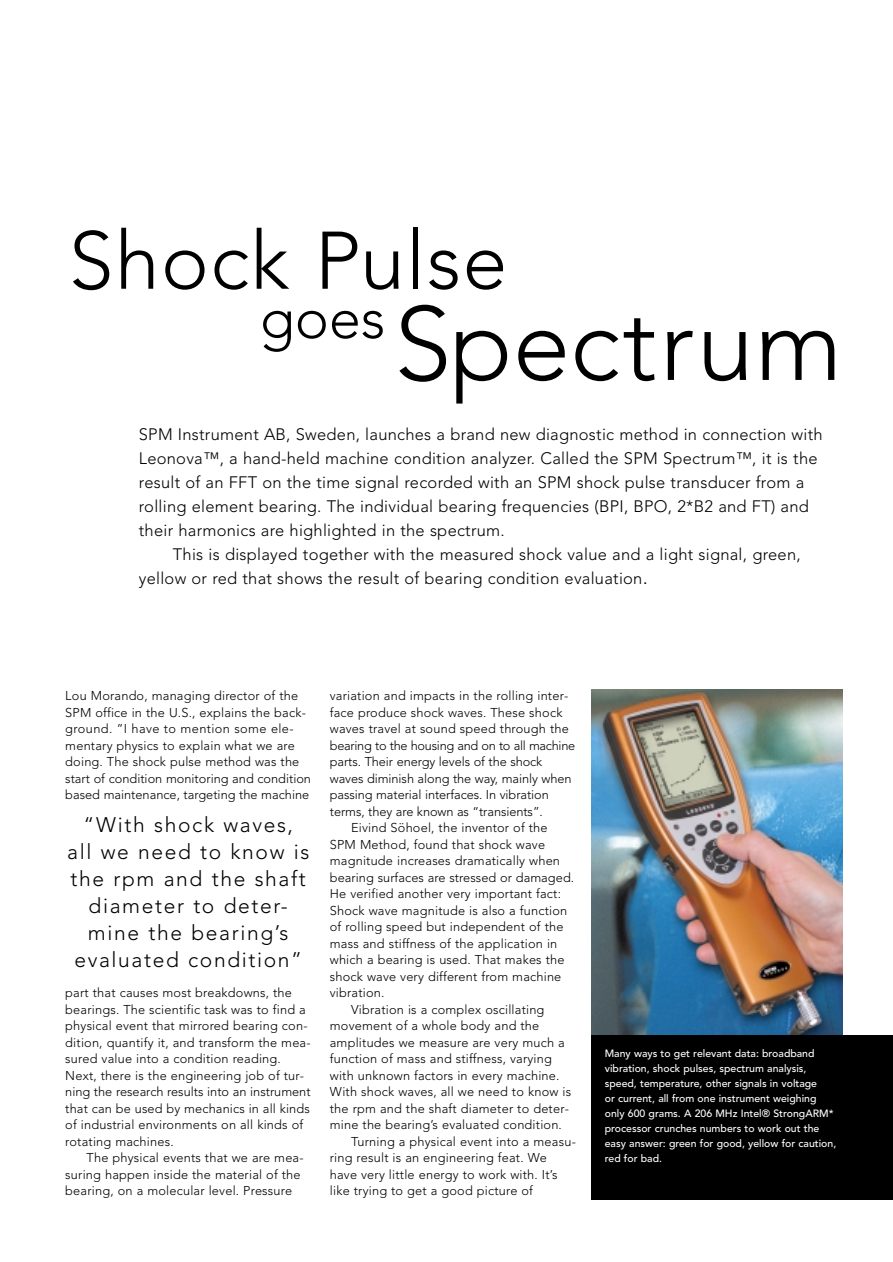
<style>
.page{position:relative;width:893px;height:1262px;background:#fff}
.page>*{position:absolute;margin:0;border:0;box-sizing:border-box;transform-origin:0 0}
.t1{font:300 103.65px "Avenir";color:#000}
.t2{font:300 80.7px "Avenir";letter-spacing:.015em;color:#000}
.t3{font:300 21px/27px "Avenir";letter-spacing:.08em;color:#000;text-align:center}
.t4{font:300 16.5px/24px "Avenir";letter-spacing:.015em;color:#000}
.t5{font:300 12.75px/16.5px "Avenir";letter-spacing:.015em;color:#000}
.t6{font:300 12.75px "Avenir";letter-spacing:-.005em;color:#000}
.t7{font:300 12.75px "Avenir";letter-spacing:-.02em;color:#000}
.t8{font:500 10.5px/15px "Avenir";color:#fff}
.s1{font-size:19.5px}
</style>
<div class="page">
<img style="left:591px;top:689px;width:251px;height:345px">
<div style="left:591px;top:1034px;width:301px;height:165px;background:#000"></div>
<h2 class="t2" style="left:69px;top:228px;width:440px">Shock Pulse</h2>
<h1 class="t1" style="left:259px;top:301px;width:584px"><sup>goes</sup> Spectrum</h1>
<p class="t4" style="left:139px;top:423px;width:685px">SPM Instrument AB, Sweden, launches a brand new diagnostic method in connection with Leonova™, a hand-held machine condition analyzer. Called the SPM Spectrum™, it is the result of an FFT on the time signal recorded with an SPM shock pulse transducer from a rolling element bearing. The individual bearing frequencies (BPI, BPO, 2*B2 and FT) and their harmonics are highlighted in the spectrum.</p>
<p class="t4" style="left:139px;top:543px;width:663px;text-indent:34px">This is displayed together with the measured shock value and a light signal, green, yellow or red that shows the result of bearing condition evaluation<span class="s1">.</span></p>
<p class="t5" style="left:65px;top:688px;width:247px">Lou Morando, managing director of the SPM office in the U.S., explains the back&shy;ground. ”I have to mention some ele&shy;mentary physics to explain what we are doing. The shock pulse method was the start of condition monitoring and condition based maintenance, targeting the machine</p>
<h3 class="t3" style="left:67px;top:813px;width:244px">“With shock waves,<br>all we need to know is the rpm and the shaft diameter to deter&shy;mine the bearing’s evaluated condition”</h3>
<p class="t5" style="left:65px;top:985px;width:247px">part that causes most breakdowns, the bearings. The scientific task was to find a physical event that mirrored bearing con&shy;dition, quantify it, and transform the mea&shy;sured value into a condition reading.<br>Next, there is the engineering job of tur&shy;ning the research results into an instrument that can be used by mechanics in all kinds of industrial environments on all kinds of rotating machines.</p>
<p class="t5" style="left:65px;top:1150px;width:240px;text-indent:21px">The physical events that we are mea&shy;suring happen inside the material of the bearing, on a molecular level. Pressure</p>
<p class="t5" style="left:330px;top:688px;width:240px">variation and impacts in the rolling inter-</p>
<p class="t5" style="left:330px;top:705px;width:234px">face produce shock waves. These shock</p>
<p class="t5" style="left:330px;top:721px;width:240px">waves travel at sound speed through the</p>
<p class="t7" style="left:330px;top:740px;width:247px">bearing to the housing and on to all machine</p>
<p class="t6" style="left:330px;top:756px;width:214px">parts. Their energy levels of the shock</p>
<p class="t6" style="left:330px;top:773px;width:243px">waves diminish along the way, mainly when</p>
<p class="t6" style="left:330px;top:789px;width:220px">passing material interfaces. In vibration</p>
<p class="t6" style="left:330px;top:806px;width:214px">terms, they are known as “transients”.</p>
<p class="t5" style="left:351px;top:820px;width:198px">Eivind Söhoel, the inventor of the</p>
<p class="t5" style="left:330px;top:837px;width:217px">SPM Method, found that shock wave</p>
<p class="t5" style="left:330px;top:853px;width:232px">magnitude increases dramatically when</p>
<p class="t5" style="left:330px;top:870px;width:246px">bearing surfaces are stressed or damaged.</p>
<p class="t5" style="left:330px;top:886px;width:233px">He verified another very important fact:</p>
<p class="t5" style="left:330px;top:903px;width:239px">Shock wave magnitude is also a function</p>
<p class="t5" style="left:330px;top:919px;width:235px">of rolling speed but independent of the</p>
<p class="t5" style="left:330px;top:936px;width:229px">mass and stiffness of the application in</p>
<p class="t5" style="left:330px;top:952px;width:236px">which a bearing is used. That makes the</p>
<p class="t5" style="left:330px;top:969px;width:233px">shock wave very different from machine</p>
<p class="t5" style="left:330px;top:985px;width:56px">vibration.</p>
<p class="t5" style="left:351px;top:1002px;width:195px">Vibration is a complex oscillating</p>
<p class="t5" style="left:330px;top:1018px;width:211px">movement of a whole body and the</p>
<p class="t5" style="left:330px;top:1035px;width:236px">amplitudes we measure are very much a</p>
<p class="t5" style="left:330px;top:1051px;width:223px">function of mass and stiffness, varying</p>
<p class="t5" style="left:330px;top:1068px;width:231px">with unknown factors in every machine.</p>
<p class="t5" style="left:330px;top:1084px;width:243px">With shock waves, all we need to know is</p>
<p class="t5" style="left:330px;top:1101px;width:241px">the rpm and the shaft diameter to deter-</p>
<p class="t5" style="left:330px;top:1117px;width:234px">mine the bearing’s evaluated condition.</p>
<p class="t5" style="left:351px;top:1134px;width:226px">Turning a physical event into a measu-</p>
<p class="t5" style="left:330px;top:1150px;width:218px">ring result is an engineering feat. We</p>
<p class="t5" style="left:330px;top:1167px;width:229px">have very little energy to work with. It’s</p>
<p class="t5" style="left:330px;top:1183px;width:205px">like trying to get a good picture of</p>
<p class="t8" style="left:604px;top:1047px;width:233px">Many ways to get relevant data: broadband vibration, shock pulses, spectrum analysis, speed, temperature, other signals in voltage<br>or current, all from one instrument weighing only 600 grams. A 206 MHz Intel® StrongARM* processor crunches numbers to work out the easy answer: green for good, yellow for caution, red for bad.</p>
</div>
